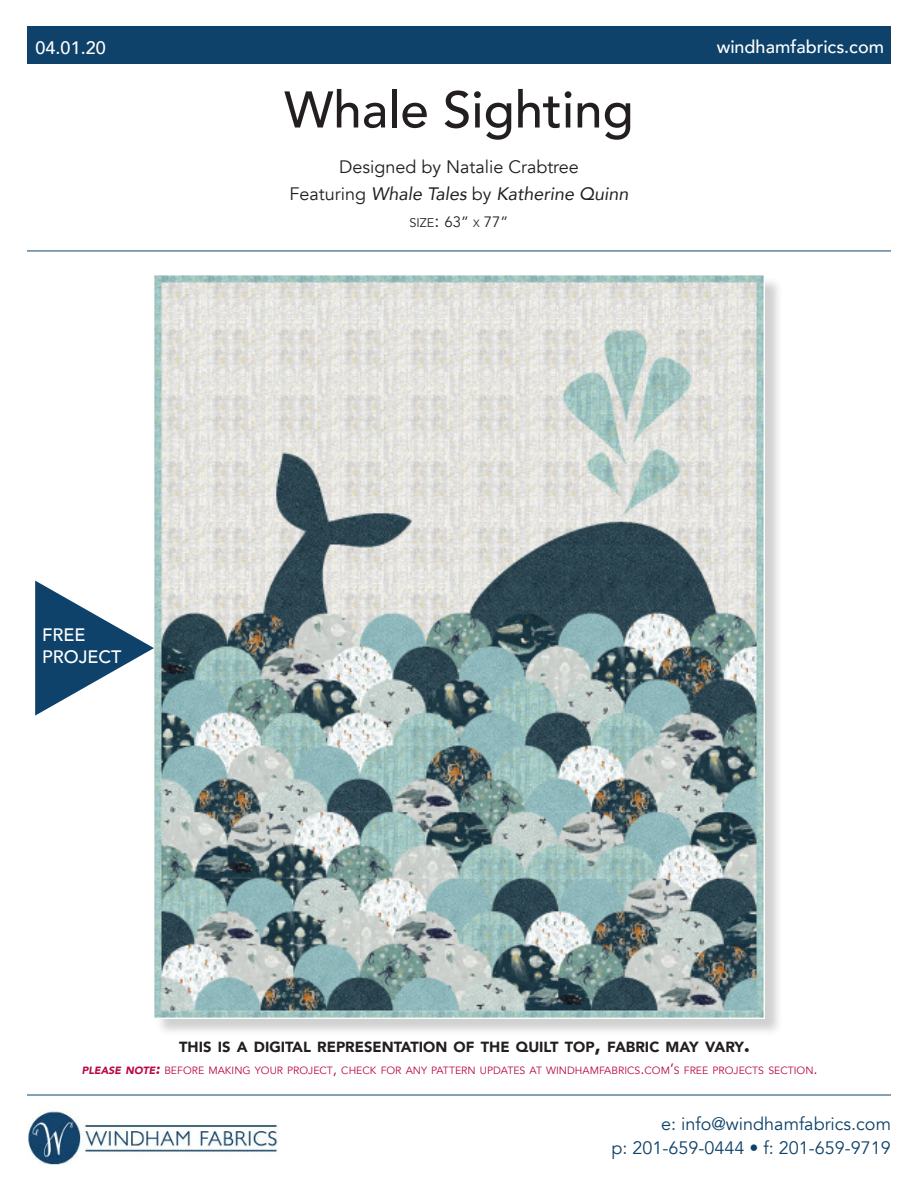
<style>
.page{position:relative;width:918px;height:1188px;background:#fff}
.page>*{position:absolute;margin:0;border:0;box-sizing:border-box;transform-origin:0 0}
.t1{font:500 51px "Avenir";color:#231f20}
.t2{font:18px/27px "Avenir";color:#231f20;text-align:center}
.t3{font:18px/24px "Avenir";color:#0e426a;text-align:right}
.t4{font:500 18px/21.6px "Avenir";color:#fff}
.t5{font:15px "Avenir";color:#231f20}
.t6{font:900 14.7px "Avenir";color:#231f20}
.t7{font:10.5px "Avenir";color:#ba0743}
.s1{font-style:italic}
.s2{font-size:12.6px}
.s3{font-size:18px}
.s4{font-size:10.5px}
.s5{font-size:21px}
.s6{font-weight:900;font-style:italic}
.s7{font-weight:900;font-style:italic;font-size:15px}
.s8{font-size:15px}
</style>
<div class="page">
<div style="left:155px;top:277px;width:628px;height:760px;background:#231f20;opacity:.21"></div>
<img style="left:153px;top:274px;width:612px;height:744px">
<div style="left:27px;top:26px;width:864px;height:38px;background:#0e426a"></div>
<hr style="left:27px;top:1095px;width:864px;height:1px;background:#0e426a">
<hr style="left:27px;top:251px;width:864px;height:1px;background:#0e426a">
<img style="left:27px;top:1111px;width:252px;height:53px">
<svg style="left:35px;top:581px;width:119px;height:135px"></svg>
<h2 class="t4" style="left:36px;top:36px;width:72px">04.01.20</h2>
<h2 class="t4" style="left:717px;top:34px;width:169px">windhamfabrics.com</h2>
<h1 class="t1" style="left:284px;top:66px;width:351px">Whale Sighting</h1>
<h2 class="t2" style="left:289px;top:154px;width:341px">Designed by Natalie Crabtree<br>Featuring <span class="s1">Whale Tales</span> by <span class="s1">Katherine Quinn</span></h2>
<h3 class="t5" style="left:410px;top:213px;width:100px"><span class="s2">SIZE</span><span class="s3">:</span> 63” <span class="s4">X</span> 77”</h3>
<h2 class="t4" style="left:42px;top:623px;width:81px">FREE<br>PROJECT</h2>
<h3 class="t6" style="left:179px;top:1034px;width:573px">THIS IS A DIGITAL REPRESENTATION OF THE QUILT TOP<span class="s5">,</span> FABRIC MAY VARY<span class="s5">.</span></h3>
<p class="t7" style="left:82px;top:1064px;width:737px"><span class="s6">PLEASE NOTE</span><span class="s7">:</span> BEFORE MAKING YOUR PROJECT<span class="s8">,</span> CHECK FOR ANY PATTERN UPDATES AT WINDHAMFABRICS<span class="s8">.</span>COM<span class="s8">’</span>S FREE PROJECTS SECTION<span class="s8">.</span></p>
<h2 class="t3" style="left:612px;top:1112px;width:281px">e: info@windhamfabrics.com<br>p: 201-659-0444 • f: 201-659-9719</h2>
</div>
